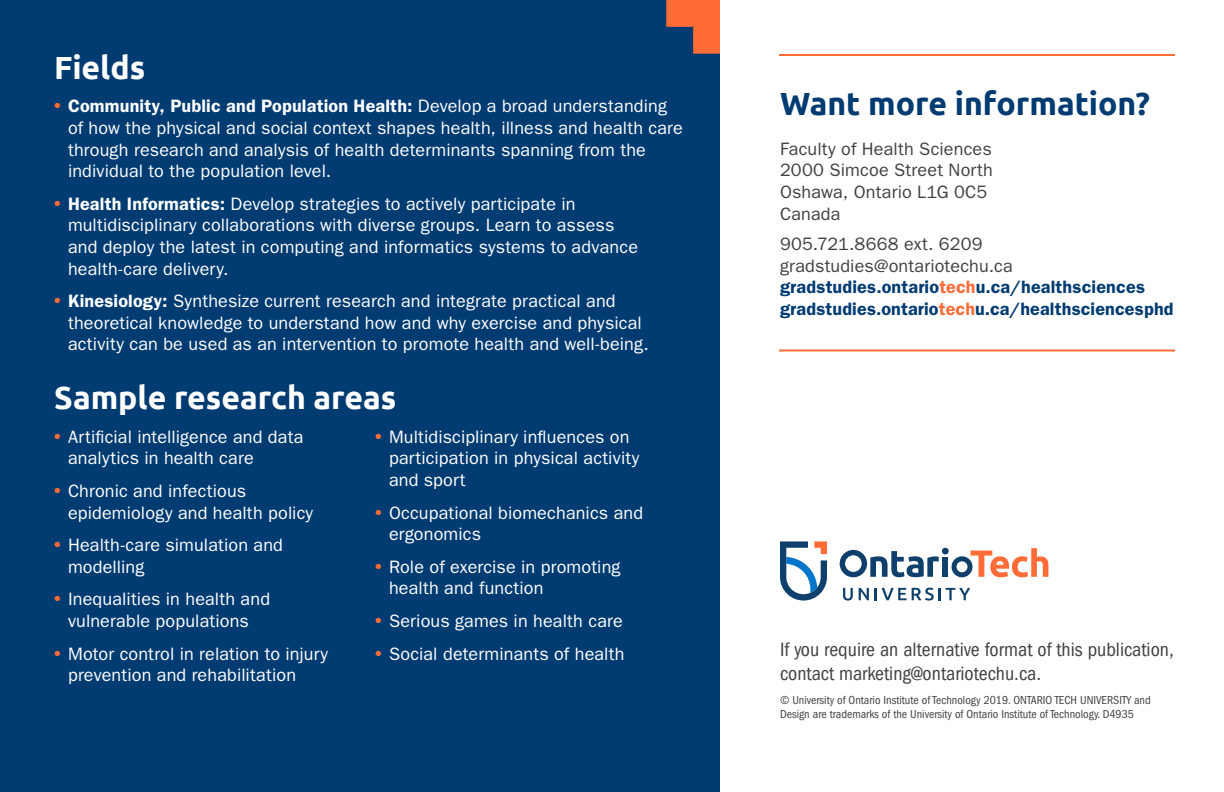
<style>
.page{position:relative;width:1224px;height:792px;background:#fff}
.page>*{position:absolute;margin:0;border:0;box-sizing:border-box;transform-origin:0 0}
.Headline{font:700 32px "Ubuntu";color:#fff}
.t1{font:700 32px "Ubuntu";color:#003b71}
.t2{font:condensed 20px/24px "ITC Franklin Gothic Std";color:#414042}
.t3{font:18px/21.6px "ITC Franklin Gothic Std";letter-spacing:.01em;color:#fff}
.t4{font:600 18px/21.6px "ITC Franklin Gothic Std";letter-spacing:.01em;color:#003b71}
.t5{font:18px/21.6px "ITC Franklin Gothic Std";letter-spacing:.01em;color:#414042}
.t6{font:condensed 12px/14.4px "ITC Franklin Gothic Std";color:#414042}
.s1{font-family:"Ubuntu";font-weight:700;font-size:18.2px;color:#ff6c37}
.s2{font-weight:600}
.s3{font-weight:400;color:#414042}
.s4{color:#ff6c37}
</style>
<div class="page">
<div style="left:0;top:0;width:720px;height:792px;background:#003b71"></div>
<svg style="left:666px;top:0;width:54px;height:54px"></svg>
<hr style="left:779px;top:54px;width:396px;height:2px;background:#ff6c37">
<hr style="left:779px;top:350px;width:396px;height:2px;background:#ff6c37">
<svg style="left:780px;top:541px;width:47px;height:60px"></svg>
<svg style="left:843px;top:588px;width:10px;height:13px"></svg>
<svg style="left:859px;top:588px;width:10px;height:12px"></svg>
<svg style="left:875px;top:588px;width:95px;height:13px"></svg>
<svg style="left:840px;top:548px;width:208px;height:29px"></svg>
<p class="Headline" style="left:54px;top:48px;width:93px">Fields</p>
<p class="t3" style="left:68px;top:96px;width:616px;text-indent:-14px"><span class="s1">•</span> <span class="s2">Community, Public and Population Health:</span> Develop a broad understanding of how the physical and social context shapes health, illness and health care through research and analysis of health determinants spanning from the individual to the population level.</p>
<p class="t3" style="left:68px;top:193px;width:572px;text-indent:-14px"><span class="s1">•</span> <span class="s2">Health Informatics:</span> Develop strategies to actively participate in multidisciplinary collaborations with diverse groups. Learn to assess and deploy the latest in computing and informatics systems to advance health-care delivery.</p>
<p class="t3" style="left:68px;top:290px;width:582px;text-indent:-14px"><span class="s1">•</span> <span class="s2">Kinesiology:</span> Synthesize current research and integrate practical and theoretical knowledge to understand how and why exercise and physical activity can be used as an intervention to promote health and well-being.</p>
<p class="Headline" style="left:54px;top:379px;width:344px">Sample research areas</p>
<p class="t3" style="left:68px;top:426px;width:237px;text-indent:-14px"><span class="s1">•</span> Artificial intelligence and data analytics in health care</p>
<p class="t3" style="left:68px;top:480px;width:247px;text-indent:-14px"><span class="s1">•</span> Chronic and infectious epidemiology and health policy</p>
<p class="t3" style="left:68px;top:534px;width:217px;text-indent:-14px"><span class="s1">•</span> Health-care simulation and modelling</p>
<p class="t3" style="left:54px;top:589px;width:218px;text-align:center"><span class="s1">•</span> Inequalities in health and vulnerable populations</p>
<p class="t3" style="left:68px;top:643px;width:261px;text-indent:-14px"><span class="s1">•</span> Motor control in relation to injury prevention and rehabilitation</p>
<p class="t3" style="left:389px;top:426px;width:252px;text-indent:-14px"><span class="s1">•</span> Multidisciplinary influences on participation in physical activity and sport</p>
<p class="t3" style="left:389px;top:502px;width:256px;text-indent:-14px"><span class="s1">•</span> Occupational biomechanics and ergonomics</p>
<p class="t3" style="left:389px;top:556px;width:233px;text-indent:-14px"><span class="s1">•</span> Role of exercise in promoting health and function</p>
<p class="t3" style="left:375px;top:610px;width:249px"><span class="s1">•</span> Serious games in health care</p>
<p class="t3" style="left:375px;top:643px;width:251px"><span class="s1">•</span> Social determinants of health</p>
<p class="t1" style="left:780px;top:84px;width:372px">Want more information?</p>
<p class="t5" style="left:780px;top:138px;width:215px">Faculty of Health Sciences<br>2000 Simcoe Street North<br>Oshawa, Ontario L1G 0C5<br>Canada</p>
<p class="t4" style="left:780px;top:233px;width:395px"><span class="s3">905.721.8668 ext. 6209 gradstudies@ontariotechu.ca </span>gradstudies.ontario<span class="s4">tech</span>u.ca/healthsciences gradstudies.ontario<span class="s4">tech</span>u.ca/healthsciencesphd</p>
<p class="t2" style="left:780px;top:638px;width:395px">If you require an alternative format of this publication, contact marketing@ontariotechu.ca.</p>
<p class="t6" style="left:780px;top:693px;width:372px">© University of Ontario Institute of Technology 2019. ONTARIO TECH UNIVERSITY and<br>Design are trademarks of the University of Ontario Institute of Technology. D4935</p>
</div>
